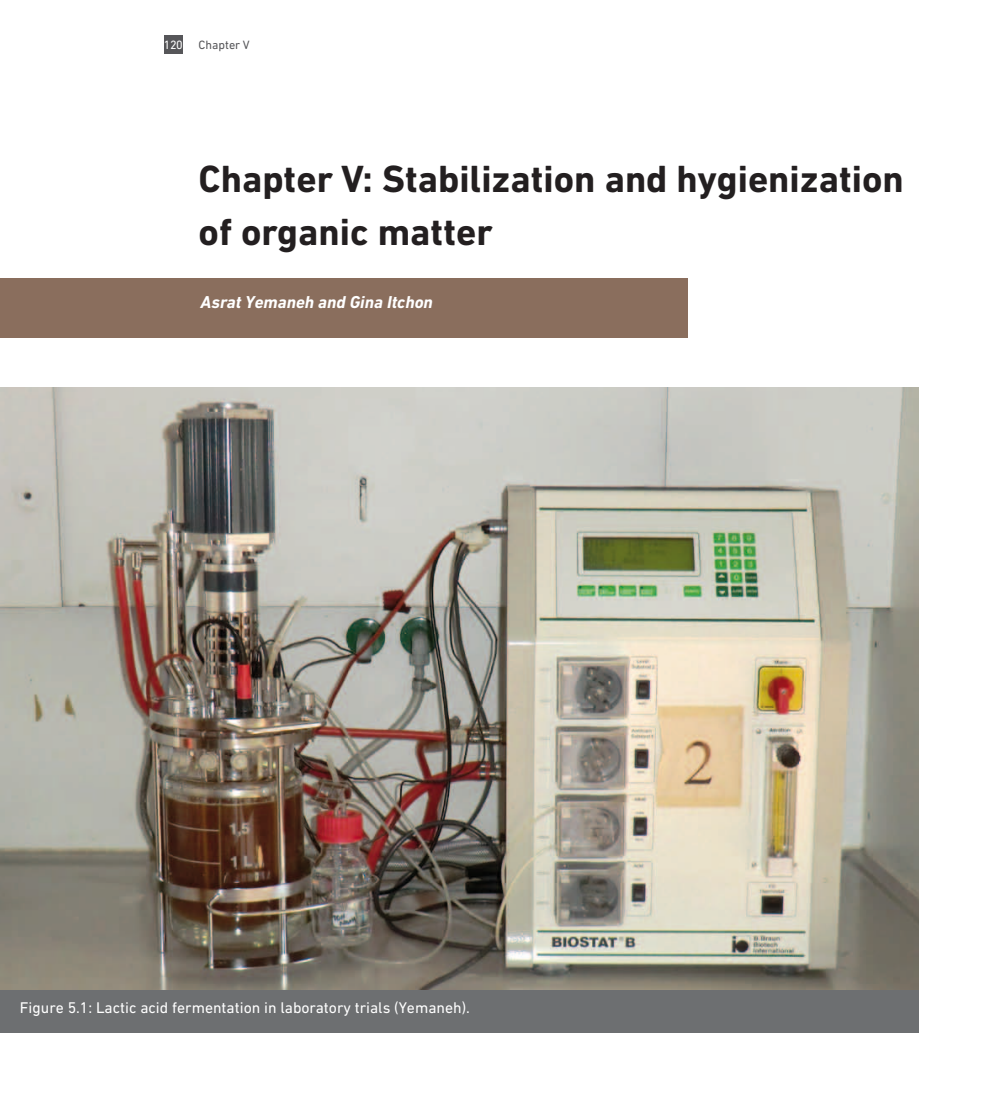
<style>
.page{position:relative;width:993px;height:1117px;background:#fff}
.page>*{position:absolute;margin:0;border:0;box-sizing:border-box;transform-origin:0 0}
.t1{font:700 38.5px/52.5px "DIN Next W1 G";color:#231f20}
.t2{font:italic 700 17.5px "DIN Next W1 G";color:#fff}
.t3{font:15.75px "DIN Next W1 G";color:#fff}
.t4{font:12.25px "DIN Next W1 G";color:#565659}
.t5{font:12.25px "DIN Next W1 G";color:#fff}
</style>
<div class="page">
<div style="left:164px;top:35px;width:19px;height:19px;background:#565659"></div>
<img style="left:0;top:387px;width:918px;height:603px">
<div style="left:0;top:990px;width:918px;height:42px;background:#6d6f71"></div>
<div style="left:0;top:278px;width:687px;height:59px;background:#8a6e5d"></div>
<p class="t5" style="left:164px;top:38px;width:20px">120</p>
<p class="t4" style="left:198px;top:38px;width:53px">Chapter V</p>
<h1 class="t1" style="left:198px;top:153px;width:706px">Chapter V: Stabilization and hygienization of organic matter</h1>
<p class="t2" style="left:200px;top:292px;width:234px">Asrat Yemaneh and Gina Itchon</p>
<p class="t3" style="left:20px;top:998px;width:451px">Figure 5.1: Lactic acid fermentation in laboratory trials (Yemaneh).</p>
</div>
